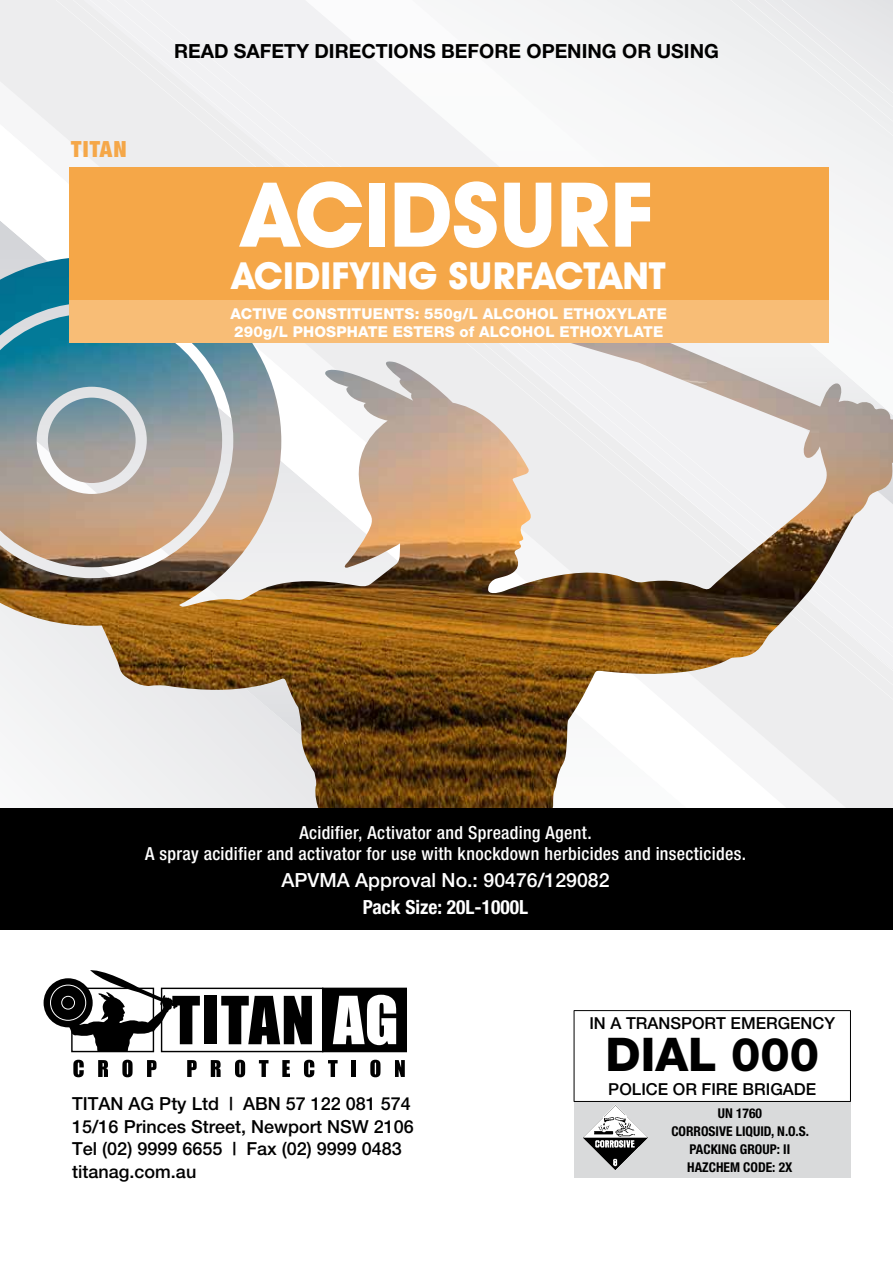
<style>
.page{position:relative;width:893px;height:1263px;background:#fff}
.page>*{position:absolute;margin:0;border:0;box-sizing:border-box;transform-origin:0 0}
.t1{font:700 90px "Avant Garde IT Cby BT";letter-spacing:-.005em;color:#fff}
.t2{font:800 46.5px "Helvetica Neue";color:#000}
.t3{font:700 37.5px "Avant Garde IT Cby BT";letter-spacing:.005em;color:#fff}
.t4{font:900 condensed 22.35px "Helvetica Neue";letter-spacing:.05em;color:#f5a748}
.t5{font:700 19.5px "Helvetica Neue";color:#000}
.t6{font:500 19.5px "Helvetica Neue";color:#fff}
.t7{font:700 condensed 19.5px "Helvetica Neue";color:#fff}
.t8{font:500 condensed 18px/21px "Helvetica Neue";letter-spacing:.015em;color:#fff;text-align:center}
.t9{font:500 18px/22.5px "Helvetica Neue";color:#000}
.t10{font:500 16.5px "Helvetica Neue";color:#000}
.t11{font:800 15px/18px "Helvetica Neue";letter-spacing:.01em;color:#fff}
.t12{font:700 condensed 13.5px/18px "Helvetica Neue";color:#000;text-align:center}
</style>
<div class="page">
<svg style="left:141px;top:0;width:752px;height:208px;fill:#f2f3f4"></svg>
<div style="left:730px;top:0;width:163px;height:136px;background:#edeeef"></div>
<img style="left:0;top:208px;width:893px;height:600px">
<div style="left:0;top:808px;width:893px;height:122px;background:#000"></div>
<div style="left:574px;top:1101px;width:276px;height:77px;background:#d9dadb"></div>
<hr style="left:574px;top:1010px;width:277px;height:1px;background:#000">
<hr style="left:574px;top:1011px;width:1px;height:90px;background:#000">
<hr style="left:850px;top:1011px;width:1px;height:90px;background:#000">
<hr style="left:574px;top:1101px;width:277px;height:1px;background:#000">
<div style="left:161px;top:988px;width:162px;height:64px;border:1px solid #000"></div>
<div style="left:323px;top:988px;width:83px;height:63px;background:#000"></div>
<div style="left:322px;top:988px;width:85px;height:64px;border:1px solid #000"></div>
<svg style="left:333px;top:995px;width:63px;height:50px"></svg>
<svg style="left:73px;top:1060px;width:11px;height:17px"></svg>
<svg style="left:98px;top:1060px;width:10px;height:17px"></svg>
<svg style="left:122px;top:1060px;width:11px;height:17px"></svg>
<svg style="left:147px;top:1060px;width:10px;height:17px"></svg>
<svg style="left:187px;top:1060px;width:10px;height:17px"></svg>
<svg style="left:211px;top:1060px;width:10px;height:17px"></svg>
<svg style="left:235px;top:1060px;width:10px;height:17px"></svg>
<svg style="left:259px;top:1060px;width:9px;height:17px"></svg>
<svg style="left:282px;top:1060px;width:8px;height:17px"></svg>
<svg style="left:304px;top:1060px;width:10px;height:17px"></svg>
<svg style="left:328px;top:1060px;width:10px;height:17px"></svg>
<div style="left:351px;top:1060px;width:5px;height:17px;background:#000"></div>
<svg style="left:370px;top:1060px;width:10px;height:17px"></svg>
<svg style="left:395px;top:1060px;width:10px;height:17px"></svg>
<svg style="left:221px;top:996px;width:91px;height:48px"></svg>
<div style="left:204px;top:996px;width:13px;height:48px;background:#000"></div>
<div style="left:44px;top:978px;width:49px;height:49px;background:#000;border-radius:50%"></div>
<svg style="left:50px;top:970px;width:150px;height:81px"></svg>
<div style="left:69px;top:167px;width:759px;height:134px;background:#f5a748"></div>
<div style="left:69px;top:301px;width:759px;height:42px;background:#f8bd76"></div>
<img style="left:583px;top:1104px;width:65px;height:66px">
<p class="t4" style="left:71px;top:136px;width:57px">TITAN</p>
<p class="t5" style="left:174px;top:39px;width:546px">READ SAFETY DIRECTIONS BEFORE OPENING OR USING</p>
<h1 class="t1" style="left:243px;top:160px;width:413px">ACIDSURF</h1>
<h3 class="t3" style="left:232px;top:253px;width:435px">ACIDIFYING SURFACTANT</h3>
<p class="t11" style="left:231px;top:304px;width:438px">ACTIVE CONSTITUENTS: 550g/L ALCOHOL ETHOXYLATE<br>290g/L PHOSPHATE ESTERS of ALCOHOL ETHOXYLATE</p>
<p class="t8" style="left:145px;top:821px;width:602px">Acidifier, Activator and Spreading Agent.<br>A spray acidifier and activator for use with knockdown herbicides and insecticides.</p>
<p class="t6" style="left:282px;top:868px;width:330px">APVMA Approval No.: 90476/129082</p>
<p class="t7" style="left:363px;top:895px;width:167px">Pack Size: 20L-1000L</p>
<p class="t9" style="left:72px;top:1092px;width:343px">TITAN AG Pty Ltd | ABN 57 122 081 574<br>15/16 Princes Street, Newport NSW 2106<br>Tel (02) 9999 6655 | Fax (02) 9999 0483 titanag.com.au</p>
<p class="t10" style="left:589px;top:1014px;width:247px">IN A TRANSPORT EMERGENCY</p>
<h2 class="t2" style="left:605px;top:1027px;width:215px">DIAL 000</h2>
<p class="t10" style="left:608px;top:1080px;width:209px">POLICE OR FIRE BRIGADE</p>
<p class="t12" style="left:671px;top:1104px;width:139px">UN 1760<br>CORROSIVE LIQUID, N.O.S.<br>PACKING GROUP: II<br>HAZCHEM CODE: 2X</p>
</div>
